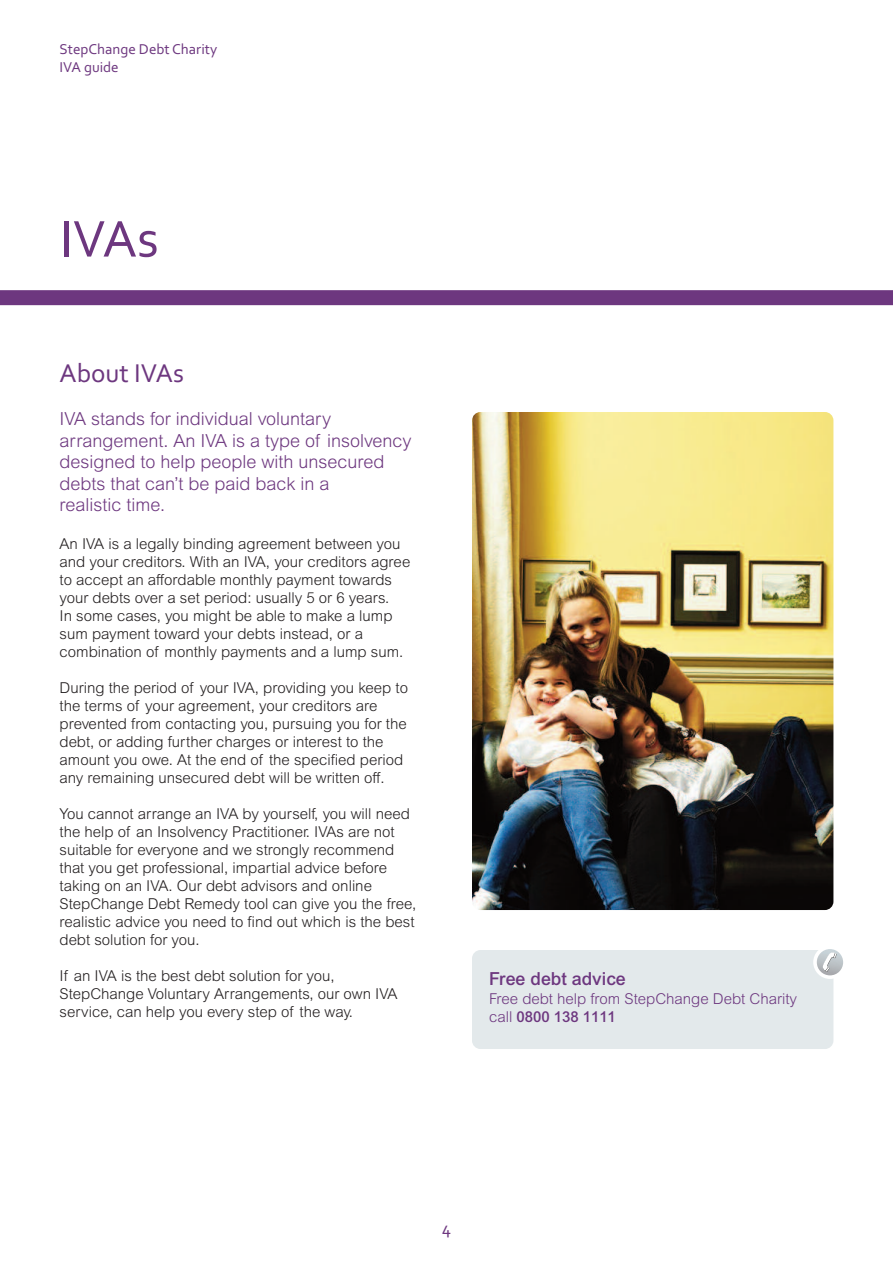
<style>
.page{position:relative;width:893px;height:1263px;background:#fff}
.page>*{position:absolute;margin:0;border:0;box-sizing:border-box;transform-origin:0 0}
.t1{font:54px "Corbel";color:#6d377f}
.t2{font:27px "Corbel";color:#6d377f}
.t3{font:300 18px/21.6px "Arial MT Pro";color:#6d377f}
.t4{font:500 18px "Arial MT Pro";color:#6d377f}
.t5{font:18px "Corbel";color:#6d377f}
.t6{font:300 15px/18px "Arial MT Pro";color:#231f20}
.t7{font:300 15px/18px "Arial MT Pro";color:#6d377f}
.t8{font:15px/18px "Corbel";color:#6d377f}
.s1{font-weight:500}
</style>
<div class="page">
<div style="left:0;top:290px;width:893px;height:15px;background:#6d377f"></div>
<div style="left:472px;top:950px;width:361px;height:99px;background:#e3e9eb;border-radius:9px"></div>
<div style="left:813px;top:945px;width:34px;height:34px;background:#fff;border-radius:50%"></div>
<div style="left:817px;top:949px;width:26px;height:26px;background:linear-gradient(to bottom,#d0dce1,#a9abae);border-radius:50%"></div>
<svg style="left:822px;top:952px;width:15px;height:20px"></svg>
<img style="left:472px;top:412px;width:361px;height:498px;border-radius:9px">
<p class="t8" style="left:60px;top:39px;width:159px">StepChange Debt Charity<br>IVA guide</p>
<h1 class="t1" style="left:60px;top:206px;width:101px">IVAs</h1>
<h2 class="t2" style="left:60px;top:356px;width:126px">About IVAs</h2>
<p class="t3" style="left:60px;top:410px;width:353px">IVA stands for individual voluntary arrangement. An IVA is a type of insolvency designed to help people with unsecured debts that can’t be paid back in a<br>realistic time.</p>
<p class="t6" style="left:60px;top:536px;width:352px">An IVA is a legally binding agreement between you and your creditors. With an IVA, your creditors agree to accept an affordable monthly payment towards your debts over a set period: usually 5 or 6 years.<br>In some cases, you might be able to make a lump sum payment toward your debts instead, or a combination of monthly payments and a lump sum.</p>
<p class="t6" style="left:60px;top:680px;width:350px">During the period of your IVA, providing you keep to the terms of your agreement, your creditors are prevented from contacting you, pursuing you for the debt, or adding further charges or interest to the amount you owe. At the end of the specified period any remaining unsecured debt will be written off.</p>
<p class="t6" style="left:60px;top:806px;width:358px">You cannot arrange an IVA by yourself, you will need the help of an Insolvency Practitioner. IVAs are not suitable for everyone and we strongly recommend that you get professional, impartial advice before taking on an IVA. Our debt advisors and online StepChange Debt Remedy tool can give you the free, realistic advice you need to find out which is the best debt solution for you.</p>
<p class="t6" style="left:60px;top:968px;width:339px">If an IVA is the best debt solution for you,<br>StepChange Voluntary Arrangements, our own IVA service, can help you every step of the way.</p>
<p class="t4" style="left:489px;top:972px;width:138px">Free debt advice</p>
<p class="t7" style="left:489px;top:991px;width:309px">Free debt help from StepChange Debt Charity call <span class="s1">0800 138 1111</span></p>
<p class="t5" style="left:442px;top:1217px;width:11px">4</p>
</div>
